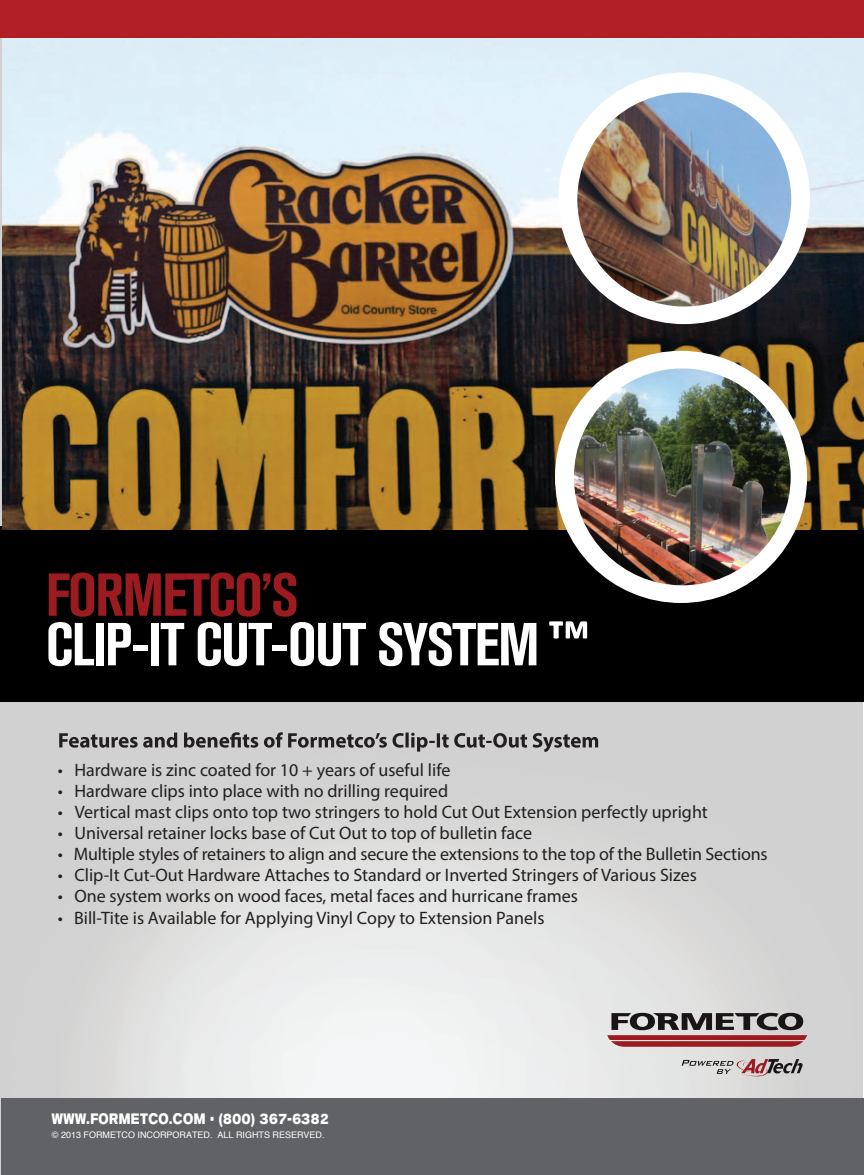
<style>
.page{position:relative;width:864px;height:1175px;background:#fff}
.page>*{position:absolute;margin:0;border:0;box-sizing:border-box;transform-origin:0 0}
.t1{font:700 condensed 60px "Nissan AG";letter-spacing:-.025em;color:#fff}
.t2{font:700 condensed 60px "Nissan AG";letter-spacing:-.025em;color:#9b1b21}
.t3{font:700 60px "Calibri";color:#fff}
.t4{font:18px "Myriad Pro";color:#231f20}
.t5{font:700 expanded 15px "Nissan AG";letter-spacing:.05em;color:#fff;scale:.68 1}
.t6{font:9px "Helvetica";color:#fff}
</style>
<div class="page">
<img style="left:0;top:37px;width:862px;height:1137px">
<div style="left:0;top:526px;width:864px;height:175px;background:#000"></div>
<img style="left:2px;top:37px;width:862px;height:492px">
<svg style="left:59px;top:732px;width:539px;height:20px;background:#9c9b9b"></svg>
<div style="left:0;top:0;width:864px;height:37px;background:#b01e26"></div>
<div style="left:555px;top:351px;width:252px;height:252px;background:#fff;border-radius:50%"></div>
<div style="left:558px;top:72px;width:252px;height:252px;background:#fff;border-radius:50%"></div>
<img style="left:574px;top:368px;width:217px;height:217px;border-radius:108px">
<img style="left:577px;top:92px;width:214px;height:214px;border-radius:107px">
<div style="left:2px;top:1098px;width:862px;height:76px;background:#616265"></div>
<svg style="left:607px;top:1012px;width:200px;height:34px;background:#947072"></svg>
<svg style="left:682px;top:1059px;width:121px;height:17px;background:#b1a4a4"></svg>
<h1 class="t2" style="left:46px;top:560px;width:254px">FORMETCO’S</h1>
<h1 class="t1" style="left:46px;top:609px;width:495px">CLIP-IT CUT-OUT SYSTEM</h1>
<h1 class="t3" style="left:548px;top:603px;width:45px">™</h1>
<p class="t4" style="left:58px;top:759px;width:394px">• Hardware is zinc coated for 10 + years of useful life</p>
<p class="t4" style="left:58px;top:780px;width:392px">• Hardware clips into place with no drilling required</p>
<p class="t4" style="left:58px;top:801px;width:652px">• Vertical mast clips onto top two stringers to hold Cut Out Extension perfectly upright</p>
<p class="t4" style="left:58px;top:822px;width:476px">• Universal retainer locks base of Cut Out to top of bulletin face</p>
<p class="t4" style="left:58px;top:843px;width:711px">• Multiple styles of retainers to align and secure the extensions to the top of the Bulletin Sections</p>
<p class="t4" style="left:58px;top:864px;width:640px">• Clip-It Cut-Out Hardware Attaches to Standard or Inverted Stringers of Various Sizes</p>
<p class="t4" style="left:58px;top:885px;width:521px">• One system works on wood faces, metal faces and hurricane frames</p>
<p class="t4" style="left:58px;top:906px;width:488px">• Bill-Tite is Available for Applying Vinyl Copy to Extension Panels</p>
<p class="t5" style="left:52px;top:1112px;width:409px">WWW.FORMETCO.COM • (800) 367-6382</p>
<p class="t6" style="left:52px;top:1129px;width:274px">© 2013 FORMETCO INCORPORATED. ALL RIGHTS RESERVED.</p>
</div>
